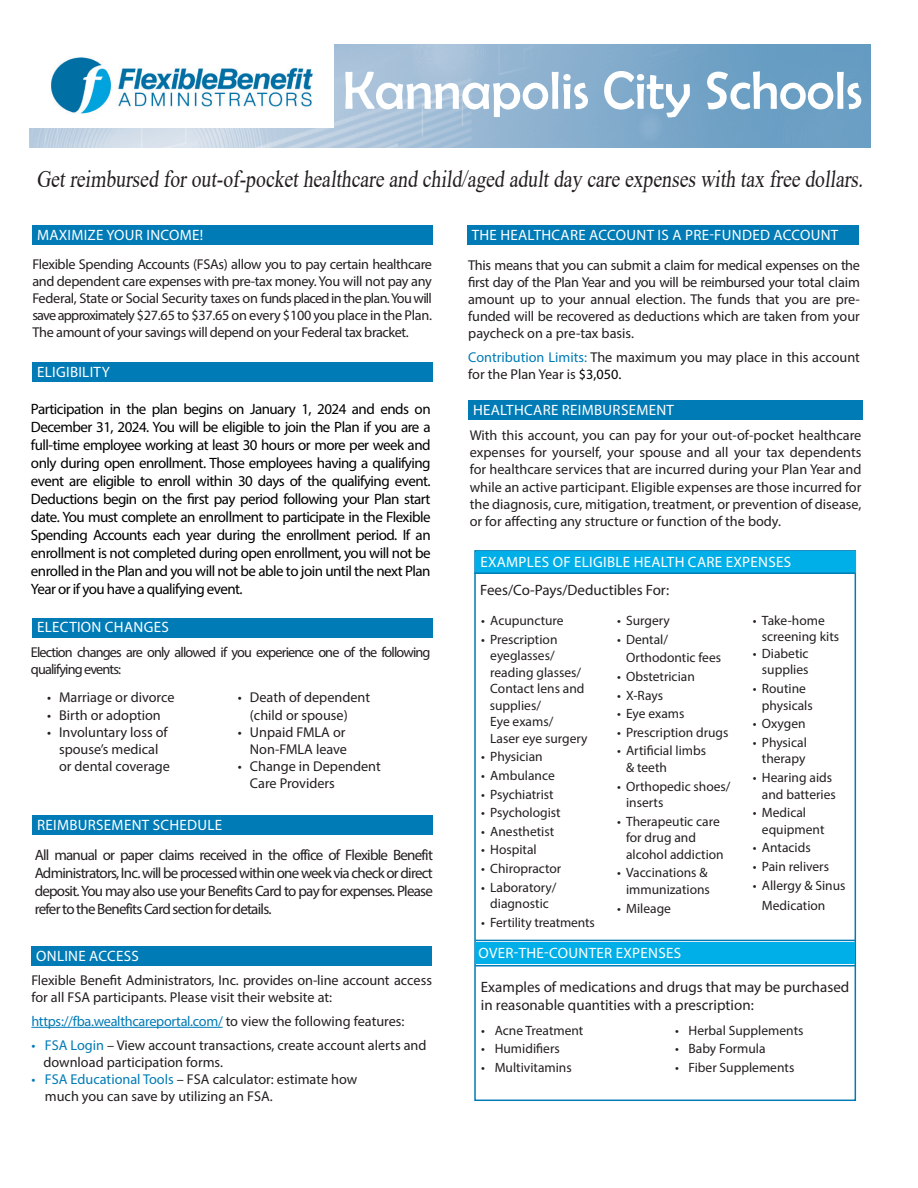
<style>
.page{position:relative;width:918px;height:1188px;background:#fff}
.page>*{position:absolute;margin:0;border:0;box-sizing:border-box;transform-origin:0 0}
.t1{font:54px "Berlin Sans FB";color:#fff}
.t2{font:24px "Times New Roman";color:#231f20;scale:.82 1}
.t3{font:15px/18px "Myriad Pro";letter-spacing:-.035em;color:#000;text-align:justify}
.t4{font:15px/18px "Myriad Pro";color:#231f20;text-align:justify}
.t5{font:15px "Myriad Pro";letter-spacing:.02em;color:#fff}
.t6{font:14.25px/17.1px "Myriad Pro";color:#231f20}
.t7{font:14.25px/17.1px "Myriad Pro";letter-spacing:-.06em;color:#231f20}
.t8{font:14.25px "Myriad Pro";letter-spacing:-.015em;color:#007bb6}
.t9{font:13.5px/16.5px "Myriad Pro";color:#231f20}
.s1{color:#231f20}
.s2{color:#007bb6}
.s3{color:#000}
</style>
<div class="page">
<hr style="left:31px;top:1027px;width:192px;height:1px;background:#007bb6">
<div style="left:32px;top:225px;width:401px;height:20px;background:#007bb6"></div>
<div style="left:32px;top:363px;width:401px;height:19px;background:#007bb6"></div>
<div style="left:32px;top:816px;width:401px;height:19px;background:#007bb6"></div>
<div style="left:31px;top:946px;width:401px;height:20px;background:#007bb6"></div>
<div style="left:468px;top:400px;width:394px;height:20px;background:#007bb6"></div>
<img style="left:29px;top:45px;width:842px;height:102px">
<img style="left:29px;top:45px;width:304px;height:83px">
<div style="left:32px;top:618px;width:401px;height:19px;background:#007bb6"></div>
<div style="left:467px;top:225px;width:392px;height:19px;background:#007bb6"></div>
<div style="left:474px;top:550px;width:382px;height:551px;border:2px solid #007bb6"></div>
<div style="left:475px;top:943px;width:380px;height:21px;background:#00afe7"></div>
<div style="left:476px;top:551px;width:380px;height:22px;background:#00afe7"></div>
<hr style="left:474px;top:572px;width:382px;height:2px;background:#007bb6">
<hr style="left:475px;top:940px;width:380px;height:1px;background:#007bb6">
<hr style="left:475px;top:965px;width:380px;height:1px;background:#007bb6">
<p class="t1" style="left:343px;top:60px;width:521px">Kannapolis City Schools</p>
<p class="t2" style="left:36px;top:162px;width:1015px">Getreimbursed forout-of-p ockethealthcare and child/aged adultday care exp enses with tax free dollars.</p>
<p class="t5" style="left:37px;top:225px;width:168px">MAXIMIZE YOUR INCOME!</p>
<p class="t6" style="left:32px;top:255px;width:401px;text-align:justify">Flexible Spending Accounts (FSAs) allow you to pay certain healthcare and dependent care expenses with pre-tax money. You will not pay any Federal, State or Social Security taxes on funds placed in the plan. You will save approximately $27.65 to $37.65 on every $100 you place in the Plan.<br>The amount of your savings will depend on your Federal tax bracket.</p>
<p class="t5" style="left:37px;top:363px;width:74px">ELIGIBILITY</p>
<p class="t3" style="left:31px;top:400px;width:401px">Participation in the plan begins on January 1, 2024 and ends on December 31, 2024. You will be eligible to join the Plan if you are a full-time employee working at least 30 hours or more per week and only during open enrollment. Those employees having a qualifying event are eligible to enroll within 30 days of the qualifying event.<br>Deductions begin on the first pay period following your Plan start date. You must complete an enrollment to participate in the Flexible Spending Accounts each year during the enrollment period. If an enrollment is not completed during open enrollment, you will not be enrolled in the Plan and you will not be able to join until the next Plan Year or if you have a qualifying event.</p>
<p class="t5" style="left:37px;top:618px;width:133px">ELECTION CHANGES</p>
<p class="t7" style="left:31px;top:644px;width:401px">Election changes are only allowed if you experience one of the following qualifying events:</p>
<p class="t6" style="left:47px;top:689px;width:129px">• Marriage or divorce</p>
<p class="t6" style="left:47px;top:706px;width:115px">• Birth or adoption</p>
<p class="t6" style="left:47px;top:723px;width:122px;text-align:center">• Involuntary loss of spouse’s medical</p>
<p class="t6" style="left:59px;top:757px;width:112px">or dental coverage</p>
<p class="t5" style="left:37px;top:816px;width:187px">REIMBURSEMENT SCHEDULE</p>
<p class="t6" style="left:250px;top:689px;width:122px;text-indent:-12px">• Death of dependent (child or spouse)</p>
<p class="t6" style="left:238px;top:723px;width:111px;text-align:right">• Unpaid FMLA or<br>Non-FMLA leave</p>
<p class="t6" style="left:250px;top:757px;width:132px;text-indent:-12px">• Change in Dependent<br>Care Providers</p>
<p class="t4" style="left:35px;top:846px;width:400px">All manual or paper claims received in the office of Flexible Benefit Administrators, Inc. will be processed within one week via check or direct deposit. You may also use your Benefits Card to pay for expenses. Please refer to the Benefits Card section for details.</p>
<p class="t5" style="left:36px;top:947px;width:104px">ONLINE ACCESS</p>
<p class="t6" style="left:31px;top:971px;width:402px">Flexible Benefit Administrators, Inc. provides on-line account access for all FSA participants. Please visit their website at:</p>
<p class="t8" style="left:31px;top:1012px;width:375px">https://fba.wealthcareportal.com/ <span class="s1">to view the following features:</span></p>
<p class="t6" style="left:31px;top:1036px;width:397px"><span class="s2">• FSA Login</span> – View account transactions, create account alerts and</p>
<p class="t6" style="left:43px;top:1053px;width:181px">download participation forms.</p>
<p class="t6" style="left:45px;top:1070px;width:314px;text-indent:-13px"><span class="s2">• FSA Educational Tools</span> – FSA calculator: estimate how much you can save by utilizing an FSA.</p>
<p class="t5" style="left:472px;top:225px;width:368px">THE HEALTHCARE ACCOUNT IS A PRE-FUNDED ACCOUNT</p>
<p class="t6" style="left:468px;top:256px;width:393px;text-align:justify">This means that you can submit a claim for medical expenses on the first day of the Plan Year and you will be reimbursed your total claim amount up to your annual election. The funds that you are pre&shy;funded will be recovered as deductions which are taken from your paycheck on a pre-tax basis.</p>
<p class="t6" style="left:468px;top:349px;width:393px"><span class="s2">Contribution Limits:</span> The maximum you may place in this account for the Plan Year is <span class="s3">$3,050.</span></p>
<p class="t5" style="left:473px;top:401px;width:203px">HEALTHCARE REIMBURSEMENT</p>
<p class="t6" style="left:470px;top:427px;width:393px;text-align:justify">With this account, you can pay for your out-of-pocket healthcare expenses for yourself, your spouse and all your tax dependents for healthcare services that are incurred during your Plan Year and while an active participant. Eligible expenses are those incurred for the diagnosis, cure, mitigation, treatment, or prevention of disease, or for affecting any structure or function of the body.</p>
<p class="t5" style="left:480px;top:553px;width:312px">EXAMPLES OF ELIGIBLE HEALTH CARE EXPENSES</p>
<p class="t4" style="left:480px;top:581px;width:190px">Fees/Co-Pays/Deductibles For:</p>
<p class="t9" style="left:481px;top:612px;width:84px">• Acupuncture</p>
<p class="t9" style="left:490px;top:631px;width:99px;text-indent:-9px">• Prescription eyeglasses/ reading glasses/<br>Contact lens and supplies/<br>Eye exams/<br>Laser eye surgery</p>
<p class="t9" style="left:481px;top:748px;width:63px">• Physician</p>
<p class="t9" style="left:481px;top:767px;width:75px">• Ambulance</p>
<p class="t9" style="left:481px;top:786px;width:74px">• Psychiatrist</p>
<p class="t9" style="left:481px;top:804px;width:81px">• Psychologist</p>
<p class="t9" style="left:481px;top:823px;width:74px">• Anesthetist</p>
<p class="t9" style="left:481px;top:841px;width:57px">• Hospital</p>
<p class="t9" style="left:481px;top:860px;width:82px">• Chiropractor</p>
<p class="t9" style="left:481px;top:879px;width:77px;text-align:center">• Laboratory/ diagnostic</p>
<p class="t9" style="left:481px;top:914px;width:115px">• Fertility treatments</p>
<p class="t9" style="left:617px;top:612px;width:54px">• Surgery</p>
<p class="t9" style="left:617px;top:631px;width:53px">• Dental/</p>
<p class="t9" style="left:626px;top:649px;width:97px">Orthodontic fees</p>
<p class="t9" style="left:617px;top:668px;width:79px">• Obstetrician</p>
<p class="t9" style="left:617px;top:687px;width:48px">• X-Rays</p>
<p class="t9" style="left:617px;top:705px;width:69px">• Eye exams</p>
<p class="t9" style="left:617px;top:724px;width:113px">• Prescription drugs</p>
<p class="t9" style="left:626px;top:742px;width:82px;text-indent:-9px">• Artificial limbs &amp; teeth</p>
<p class="t9" style="left:626px;top:778px;width:106px;text-indent:-9px">• Orthopedic shoes/ inserts</p>
<p class="t9" style="left:626px;top:813px;width:99px;text-indent:-9px">• Therapeutic care for drug and alcohol addiction</p>
<p class="t9" style="left:617px;top:864px;width:94px;text-align:right">• Vaccinations &amp; immunizations</p>
<p class="t9" style="left:617px;top:900px;width:55px">• Mileage</p>
<p class="t9" style="left:762px;top:612px;width:79px;text-indent:-9px">• Take-home screening kits</p>
<p class="t9" style="left:753px;top:645px;width:57px;text-align:right">• Diabetic supplies</p>
<p class="t9" style="left:762px;top:680px;width:52px;text-indent:-9px">• Routine physicals</p>
<p class="t9" style="left:753px;top:715px;width:54px">• Oxygen</p>
<p class="t9" style="left:753px;top:734px;width:55px;text-align:center">• Physical therapy</p>
<p class="t9" style="left:753px;top:769px;width:84px;text-align:right">• Hearing aids and batteries</p>
<p class="t9" style="left:762px;top:804px;width:64px;text-indent:-9px">• Medical equipment</p>
<p class="t9" style="left:753px;top:839px;width:59px">• Antacids</p>
<p class="t9" style="left:753px;top:858px;width:78px">• Pain relivers</p>
<p class="t9" style="left:753px;top:877px;width:94px">• Allergy &amp; Sinus</p>
<p class="t9" style="left:762px;top:897px;width:65px">Medication</p>
<p class="t5" style="left:479px;top:944px;width:204px">OVER-THE-COUNTER EXPENSES</p>
<p class="t4" style="left:481px;top:978px;width:370px">Examples of medications and drugs that may be purchased in reasonable quantities with a prescription:</p>
<p class="t9" style="left:481px;top:1022px;width:104px">• Acne Treatment</p>
<p class="t9" style="left:481px;top:1040px;width:80px">• Humidifiers</p>
<p class="t9" style="left:481px;top:1059px;width:92px">• Multivitamins</p>
<p class="t9" style="left:675px;top:1022px;width:130px">• Herbal Supplements</p>
<p class="t9" style="left:675px;top:1040px;width:92px">• Baby Formula</p>
<p class="t9" style="left:675px;top:1059px;width:121px">• Fiber Supplements</p>
</div>
